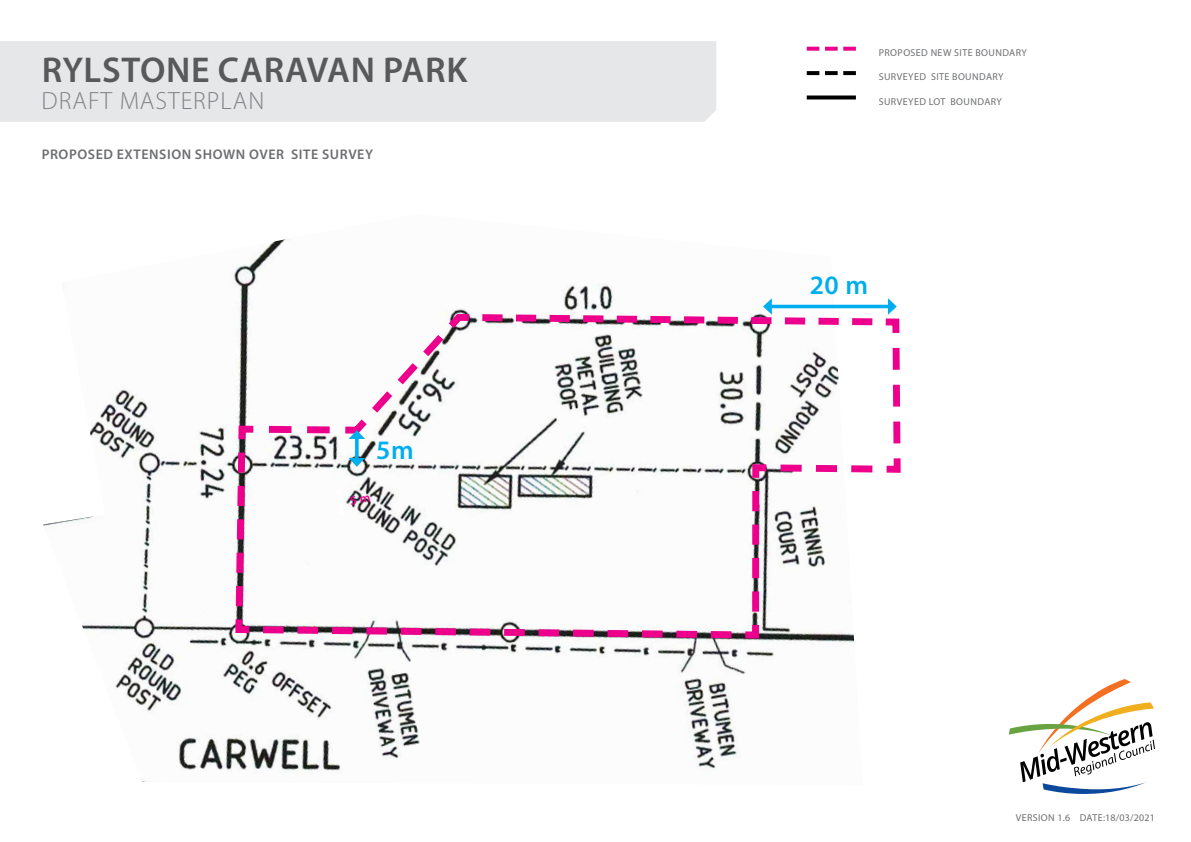
<style>
.page{position:relative;width:1191px;height:842px;background:#fff}
.page>*{position:absolute;margin:0;border:0;box-sizing:border-box;transform-origin:0 0}
.t1{font:600 36px "Myriad Pro";letter-spacing:.02em;color:#58595b}
.t2{font:600 26.7px "Myriad Pro";color:#00aeef}
.t3{font:300 25px "Myriad Pro";letter-spacing:.04em;color:#808285}
.t4{font:600 14px "Myriad Pro";letter-spacing:.04em;color:#6d6e71}
.t5{font:10px "Myriad Pro";letter-spacing:.04em;color:#6d6e71}
</style>
<div class="page">
<svg style="left:1009px;top:679px;width:146px;height:115px"></svg>
<div style="left:0;top:41px;width:716px;height:81px;background:#e6e7e8"></div>
<img style="left:43px;top:239px;width:811px;height:543px">
<svg style="left:232px;top:310px;width:669px;height:332px"></svg>
<svg style="left:475px;top:298px;width:421px;height:31px"></svg>
<svg style="left:355px;top:439px;width:4px;height:19px"></svg>
<svg style="left:262px;top:322px;width:194px;height:117px"></svg>
<svg style="left:349px;top:458px;width:16px;height:9px"></svg>
<svg style="left:806px;top:47px;width:50px;height:4px"></svg>
<svg style="left:806px;top:71px;width:50px;height:4px"></svg>
<svg style="left:806px;top:95px;width:50px;height:4px"></svg>
<svg style="left:334px;top:488px;width:36px;height:28px"></svg>
<h1 class="t1" style="left:42px;top:47px;width:427px">RYLSTONE CARAVAN PARK</h1>
<h3 class="t3" style="left:42px;top:85px;width:224px">DRAFT MASTERPLAN</h3>
<h3 class="t4" style="left:42px;top:145px;width:333px">PROPOSED EXTENSION SHOWN OVER SITE SURVEY</h3>
<h2 class="t2" style="left:376px;top:433px;width:39px">5m</h2>
<p class="t5" style="left:878px;top:46px;width:150px">PROPOSED NEW SITE BOUNDARY</p>
<p class="t5" style="left:878px;top:71px;width:126px">SURVEYED SITE BOUNDARY</p>
<p class="t5" style="left:878px;top:95px;width:125px">SURVEYED LOT BOUNDARY</p>
<h2 class="t2" style="left:809px;top:268px;width:60px">20 m</h2>
<p class="t5" style="left:1015px;top:811px;width:141px">VERSION 1.6 DATE:18/03/2021</p>
</div>
